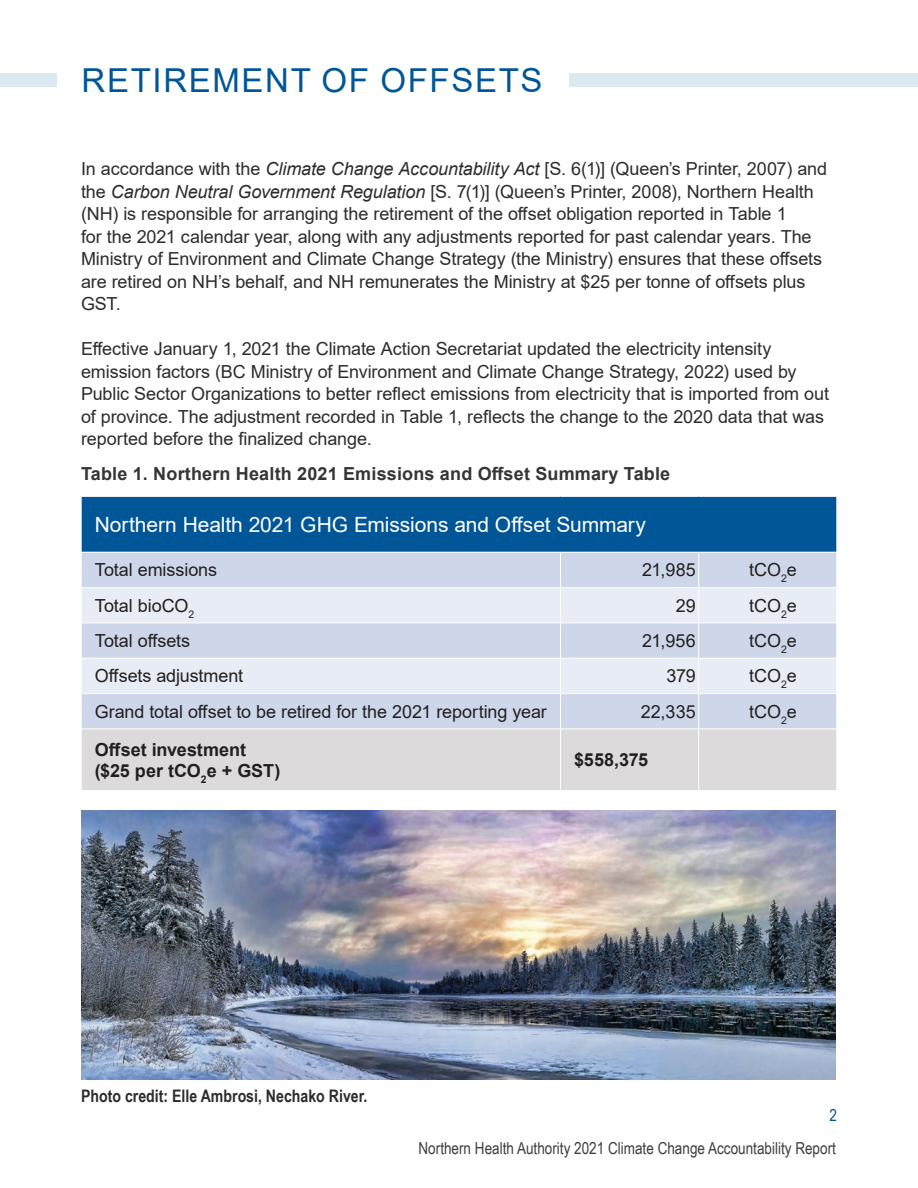
<style>
.page{position:relative;width:918px;height:1188px;background:#fff}
.page>*{position:absolute;margin:0;border:0;box-sizing:border-box;transform-origin:0 0}
.t1{font:33px "Arial";letter-spacing:.05em;color:#015698}
.Table_Title_Text{font:21px "Arial";letter-spacing:-.005em;color:#fff}
.Body_Text{font:18px/22.5px "Arial";letter-spacing:-.005em;color:#2e2b2c}
.Table_Body_Text{font:18px "Arial";letter-spacing:-.005em;color:#231f20}
.t2{font:700 18px "Arial";letter-spacing:.01em;color:#363536}
.Table_Row_Title_Text{font:700 18px "Arial";color:#231f20}
.Photo_credit{font:700 17.25px "Arial Narrow";color:#2e2b2c}
.t3{font:16.5px "Arial Narrow";color:#3e3e3f}
.t4{font:16.5px "Arial Narrow";color:#015698}
.s1{font-style:italic}
</style>
<div class="page">
<div style="left:570px;top:73px;width:348px;height:14px;background:#dbeaf1"></div>
<div style="left:0;top:73px;width:56px;height:14px;background:#dbeaf1"></div>
<div style="left:81px;top:496px;width:756px;height:56px;background:#015698"></div>
<div style="left:82px;top:553px;width:755px;height:176px;background:#ced7e9"></div>
<svg style="left:82px;top:588px;width:755px;height:105px;fill:#e8ecf5"></svg>
<div style="left:82px;top:730px;width:754px;height:60px;background:#dddadb"></div>
<hr style="left:698px;top:552px;width:1px;height:35px;background:#fff">
<hr style="left:698px;top:588px;width:1px;height:35px;background:#fff">
<hr style="left:698px;top:623px;width:1px;height:35px;background:#fff">
<hr style="left:698px;top:658px;width:1px;height:35px;background:#fff">
<hr style="left:698px;top:694px;width:1px;height:35px;background:#fff">
<hr style="left:560px;top:552px;width:1px;height:35px;background:#fff">
<hr style="left:560px;top:588px;width:1px;height:35px;background:#fff">
<hr style="left:560px;top:623px;width:1px;height:35px;background:#fff">
<hr style="left:560px;top:658px;width:1px;height:35px;background:#fff">
<hr style="left:560px;top:694px;width:1px;height:35px;background:#fff">
<hr style="left:81px;top:496px;width:480px;height:1px;background:#fff">
<hr style="left:81px;top:497px;width:1px;height:55px;background:#fff">
<hr style="left:561px;top:496px;width:138px;height:1px;background:#fff">
<hr style="left:699px;top:496px;width:138px;height:1px;background:#fff">
<hr style="left:81px;top:587px;width:480px;height:1px;background:#fff">
<hr style="left:561px;top:587px;width:138px;height:1px;background:#fff">
<hr style="left:699px;top:587px;width:138px;height:1px;background:#fff">
<hr style="left:81px;top:623px;width:480px;height:1px;background:#fff">
<hr style="left:561px;top:623px;width:138px;height:1px;background:#fff">
<hr style="left:699px;top:623px;width:138px;height:1px;background:#fff">
<hr style="left:81px;top:658px;width:480px;height:1px;background:#fff">
<hr style="left:561px;top:658px;width:138px;height:1px;background:#fff">
<hr style="left:699px;top:658px;width:138px;height:1px;background:#fff">
<hr style="left:81px;top:693px;width:480px;height:1px;background:#fff">
<hr style="left:561px;top:693px;width:138px;height:1px;background:#fff">
<hr style="left:699px;top:693px;width:138px;height:1px;background:#fff">
<hr style="left:560px;top:729px;width:1px;height:61px;background:#fff">
<hr style="left:698px;top:729px;width:1px;height:61px;background:#fff">
<img style="left:81px;top:810px;width:755px;height:270px">
<h1 class="t1" style="left:82px;top:57px;width:462px">RETIREMENT OF OFFSETS</h1>
<p class="Body_Text" style="left:81px;top:157px;width:748px">In accordance with the <span class="s1">Climate Change Accountability Act</span> [S. 6(1)] (Queen’s Printer, 2007) and the <span class="s1">Carbon Neutral Government Regulation</span> [S. 7(1)] (Queen’s Printer, 2008), Northern Health (NH) is responsible for arranging the retirement of the offset obligation reported in Table 1<br>for the 2021 calendar year, along with any adjustments reported for past calendar years. The Ministry of Environment and Climate Change Strategy (the Ministry) ensures that these offsets are retired on NH’s behalf, and NH remunerates the Ministry at $25 per tonne of offsets plus GST.</p>
<p class="Body_Text" style="left:81px;top:337px;width:750px">Effective January 1, 2021 the Climate Action Secretariat updated the electricity intensity emission factors (BC Ministry of Environment and Climate Change Strategy, 2022) used by Public Sector Organizations to better reflect emissions from electricity that is imported from out of province. The adjustment recorded in Table 1, reflects the change to the 2020 data that was reported before the finalized change.</p>
<h4 class="t2" style="left:81px;top:461px;width:591px">Table 1. Northern Health 2021 Emissions and Offset Summary Table</h4>
<p class="Table_Title_Text" style="left:95px;top:510px;width:553px">Northern Health 2021 GHG Emissions and Offset Summary</p>
<p class="Table_Body_Text" style="left:95px;top:558px;width:124px">Total emissions</p>
<p class="Table_Body_Text" style="left:642px;top:558px;width:55px">21,985</p>
<p class="Table_Body_Text" style="left:749px;top:558px;width:49px">tCO<sub>2</sub>e</p>
<p class="Table_Body_Text" style="left:95px;top:593px;width:101px">Total bioCO<sub>2</sub></p>
<p class="Table_Body_Text" style="left:676px;top:593px;width:21px">29</p>
<p class="Table_Body_Text" style="left:749px;top:593px;width:49px">tCO<sub>2</sub>e</p>
<p class="Table_Body_Text" style="left:95px;top:628px;width:97px">Total offsets</p>
<p class="Table_Body_Text" style="left:642px;top:628px;width:55px">21,956</p>
<p class="Table_Body_Text" style="left:749px;top:628px;width:49px">tCO<sub>2</sub>e</p>
<p class="Table_Body_Text" style="left:95px;top:664px;width:150px">Offsets adjustment</p>
<p class="Table_Body_Text" style="left:667px;top:664px;width:31px">379</p>
<p class="Table_Body_Text" style="left:749px;top:664px;width:49px">tCO<sub>2</sub>e</p>
<p class="Table_Body_Text" style="left:95px;top:699px;width:454px">Grand total offset to be retired for the 2021 reporting year</p>
<p class="Table_Body_Text" style="left:641px;top:699px;width:57px">22,335</p>
<p class="Table_Body_Text" style="left:749px;top:699px;width:49px">tCO<sub>2</sub>e</p>
<p class="Table_Row_Title_Text" style="left:95px;top:737px;width:153px">Offset investment</p>
<p class="Table_Row_Title_Text" style="left:95px;top:758px;width:187px">($25 per tCO<sub>2</sub>e + GST)</p>
<p class="Table_Row_Title_Text" style="left:574px;top:747px;width:76px">$558,375</p>
<p class="Photo_credit" style="left:81px;top:1082px;width:288px">Photo credit: Elle Ambrosi, Nechako River.</p>
<p class="t4" style="left:829px;top:1103px;width:9px">2</p>
<p class="t3" style="left:419px;top:1136px;width:419px">Northern Health Authority 2021 Climate Change Accountability Report</p>
</div>
